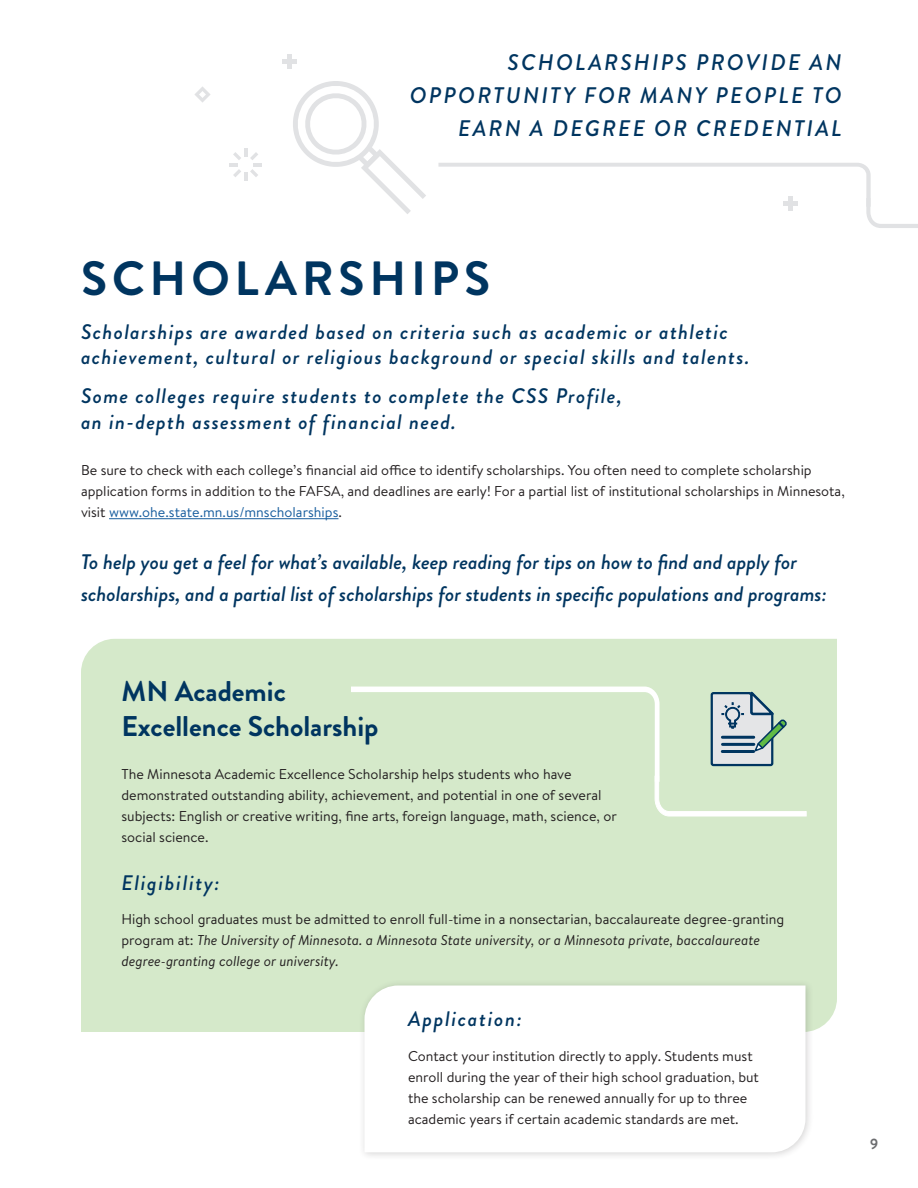
<style>
.page{position:relative;width:918px;height:1188px;background:#fff}
.page>*{position:absolute;margin:0;border:0;box-sizing:border-box;transform-origin:0 0}
.t1{font:700 48px "Brandon Grotesque";letter-spacing:.1em;color:#003560}
.t2{font:700 28.5px/34.5px "Brandon Grotesque";color:#003560}
.t3{font:italic 500 22.5px/33px "Brandon Grotesque";letter-spacing:.1em;color:#003560;text-align:right}
.Callout_Blue_Ital{font:italic 500 21px/25.5px "Brandon Grotesque";letter-spacing:.06em;color:#003560}
.Callout_Blue_Ital-2{font:italic 500 21px/31.5px "Brandon Grotesque";color:#003560}
.Callout_Blue_Ital-3{font:italic 500 21px "Brandon Grotesque";letter-spacing:.08em;color:#003560}
.t4{font:700 15px "Brandon Grotesque";color:#6c6d70}
.Paragraph_Style{font:14.25px/21px "Brandon Text";color:#231f20}
.Paragraph_Style-2{font:italic 14.25px/21px "Brandon Text";color:#231f20}
.s1{color:#175d9e}
.s2{font-style:normal}
</style>
<div class="page">
<div style="left:81px;top:639px;width:756px;height:393px;background:#d5e9ca"></div>
<svg style="left:230px;top:148px;width:32px;height:33px"></svg>
<svg style="left:438px;top:163px;width:480px;height:65px"></svg>
<svg style="left:293px;top:81px;width:133px;height:133px"></svg>
<svg style="left:194px;top:86px;width:17px;height:17px"></svg>
<div style="left:287px;top:54px;width:5px;height:15px;background:#e1e2e4"></div>
<div style="left:282px;top:59px;width:15px;height:5px;background:#e1e2e4"></div>
<div style="left:788px;top:196px;width:5px;height:15px;background:#e1e2e4"></div>
<hr style="left:783px;top:202px;width:15px;height:4px;background:#e1e2e4">
<hr style="left:109px;top:518px;width:229px;height:1px;background:#175d9e">
<div style="left:358px;top:979px;width:456px;height:182px;background:#231f20;opacity:.2"></div>
<svg style="left:364px;top:986px;width:442px;height:166px"></svg>
<svg style="left:351px;top:686px;width:456px;height:131px;background:#d3e6cb"></svg>
<h2 class="t3" style="left:410px;top:46px;width:433px">SCHOLARSHIPS PROVIDE AN<br>OPPORTUNITY FOR MANY PEOPLE TO<br>EARN A DEGREE OR CREDENTIAL</h2>
<h2 class="t1" style="left:81px;top:244px;width:410px">SCHOLARSHIPS</h2>
<p class="Callout_Blue_Ital" style="left:81px;top:319px;width:670px">Scholarships are awarded based on criteria such as academic or athletic achievement, cultural or religious background or special skills and talents.</p>
<p class="Callout_Blue_Ital" style="left:81px;top:384px;width:542px">Some colleges require students to complete the CSS Profile, an in-depth assessment of financial need.</p>
<p class="Paragraph_Style" style="left:81px;top:459px;width:765px">Be sure to check with each college’s financial aid office to identify scholarships. You often need to complete scholarship application forms in addition to the FAFSA, and deadlines are early! For a partial list of institutional scholarships in Minnesota, visit <span class="s1">www.ohe.state.mn.us/mnscholarships</span>.</p>
<h6 class="Callout_Blue_Ital-2" style="left:81px;top:546px;width:747px">To help you get a feel for what’s available, keep reading for tips on how to find and apply for scholarships, and a partial list of scholarships for students in specific populations and programs:</h6>
<h3 class="t2" style="left:122px;top:675px;width:259px">MN Academic<br>Excellence Scholarship</h3>
<p class="Paragraph_Style" style="left:122px;top:763px;width:497px">The Minnesota Academic Excellence Scholarship helps students who have demonstrated outstanding ability, achievement, and potential in one of several subjects: English or creative writing, fine arts, foreign language, math, science, or social science.</p>
<p class="Callout_Blue_Ital-3" style="left:122px;top:868px;width:100px">Eligibility:</p>
<p class="Paragraph_Style-2" style="left:122px;top:908px;width:664px"><span class="s2">High school graduates must be admitted to enroll full-time in a nonsectarian, baccalaureate degree-granting program at:</span> The University of Minnesota. a Minnesota State university, or a Minnesota private, baccalaureate degree-granting college or university.</p>
<p class="Callout_Blue_Ital-3" style="left:408px;top:1005px;width:115px">Application:</p>
<p class="Paragraph_Style" style="left:408px;top:1045px;width:353px">Contact your institution directly to apply. Students must enroll during the year of their high school graduation, but the scholarship can be renewed annually for up to three academic years if certain academic standards are met.</p>
<p class="t4" style="left:870px;top:1133px;width:10px">9</p>
</div>
